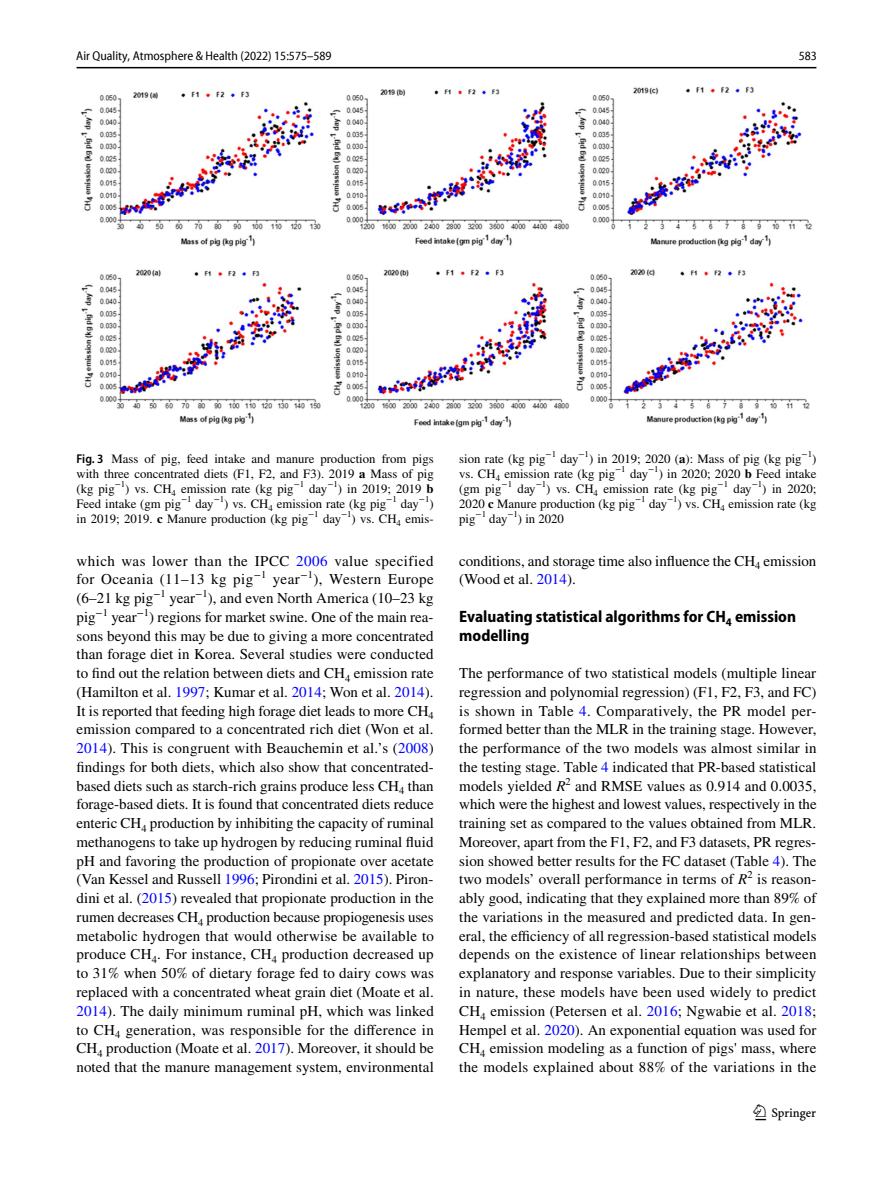
<style>
.page{position:relative;width:893px;height:1187px;background:#fff}
.page>*{position:absolute;margin:0;border:0;box-sizing:border-box;transform-origin:0 0}
.t1{font:22.5px "Springnew Regular 3";color:#000}
.t2{font:700 semi-condensed 16.5px/18.8px "Myriad Pro";color:#000}
.t3{font:15px/18.8px "STIX";letter-spacing:.005em;color:#000;text-align:justify}
.t4{font:12.75px/15px "STIX";color:#000;text-align:justify}
.t5{font:semi-condensed 12.75px "Myriad Pro Unic";color:#000}
.s1{font-family:"Myriad Pro";font-weight:600;font-stretch:semi-condensed}
.s2{font-weight:700}
.s3{color:#00f}
.s4{font-style:italic}
</style>
<div class="page">
<hr style="left:77px;top:67px;width:739px;height:1px;background:#000">
<img style="left:81px;top:87px;width:731px;height:340px">
<p class="t5" style="left:76px;top:51px;width:257px">Air Quality, Atmosphere &amp; Health (2022) 15:575–589</p>
<p class="t5" style="left:799px;top:51px;width:20px">583</p>
<p class="t4" style="left:77px;top:451px;width:359px"><span class="s1">Fig. 3</span> Mass of pig, feed intake and manure production from pigs with three concentrated diets (F1, F2, and F3). 2019 <span class="s2">a</span> Mass of pig (kg pig<sup>−1</sup>) vs. CH<sub>4</sub> emission rate (kg pig<sup>−1</sup> day<sup>−1</sup>) in 2019; 2019 <span class="s2">b </span>Feed intake (gm pig<sup>−1</sup> day<sup>−1</sup>) vs. CH<sub>4</sub> emission rate (kg pig<sup>−1</sup> day<sup>−1</sup>) in 2019; 2019. <span class="s2">c</span> Manure production (kg pig<sup>−1</sup> day<sup>−1</sup>) vs. CH<sub>4</sub> emis-</p>
<p class="t4" style="left:459px;top:451px;width:359px">sion rate (kg pig<sup>−1</sup> day<sup>−1</sup>) in 2019; 2020 (<span class="s2">a</span>): Mass of pig (kg pig<sup>−1</sup>) vs. CH<sub>4</sub> emission rate (kg pig<sup>−1</sup> day<sup>−1</sup>) in 2020; 2020 <span class="s2">b</span> Feed intake (gm pig<sup>−1</sup> day<sup>−1</sup>) vs. CH<sub>4</sub> emission rate (kg pig<sup>−1</sup> day<sup>−1</sup>) in 2020; 2020 <span class="s2">c</span> Manure production (kg pig<sup>−1</sup> day<sup>−1</sup>) vs. CH<sub>4</sub> emission rate (kg pig<sup>−1</sup> day<sup>−1</sup>) in 2020</p>
<p class="t3" style="left:77px;top:552px;width:359px">which was lower than the IPCC <span class="s3">2006</span> value specified for Oceania (11–13 kg pig<sup>−1</sup> year<sup>−1</sup>), Western Europe (6–21 kg pig<sup>−1</sup> year<sup>−1</sup>), and even North America (10–23 kg pig<sup>−1</sup> year<sup>−1</sup>) regions for market swine. One of the main rea&shy;sons beyond this may be due to giving a more concentrated than forage diet in Korea. Several studies were conducted to find out the relation between diets and CH<sub>4</sub> emission rate (Hamilton et al. <span class="s3">1997</span>; Kumar et al. <span class="s3">2014</span>; Won et al. <span class="s3">2014</span>).<br>It is reported that feeding high forage diet leads to more CH<sub>4 </sub>emission compared to a concentrated rich diet (Won et al.<br><span class="s3">2014</span>). This is congruent with Beauchemin et al.’s (<span class="s3">2008</span>) findings for both diets, which also show that concentrated&shy;based diets such as starch-rich grains produce less CH<sub>4</sub> than forage-based diets. It is found that concentrated diets reduce enteric CH<sub>4</sub> production by inhibiting the capacity of ruminal methanogens to take up hydrogen by reducing ruminal fluid pH and favoring the production of propionate over acetate (Van Kessel and Russell <span class="s3">1996</span>; Pirondini et al. <span class="s3">2015</span>). Piron&shy;dini et al. (<span class="s3">2015</span>) revealed that propionate production in the rumen decreases CH<sub>4</sub> production because propiogenesis uses metabolic hydrogen that would otherwise be available to produce CH<sub>4</sub>. For instance, CH<sub>4</sub> production decreased up to 31% when 50% of dietary forage fed to dairy cows was replaced with a concentrated wheat grain diet (Moate et al.<br><span class="s3">2014</span>). The daily minimum ruminal pH, which was linked to CH<sub>4</sub> generation, was responsible for the difference in CH<sub>4</sub> production (Moate et al. <span class="s3">2017</span>). Moreover, it should be noted that the manure management system, environmental</p>
<p class="t3" style="left:459px;top:552px;width:359px">conditions, and storage time also influence the CH<sub>4</sub> emission (Wood et al. <span class="s3">2014</span>).</p>
<p class="t2" style="left:459px;top:607px;width:338px">Evaluating statistical algorithms for CH<sub>4</sub> emission modelling</p>
<p class="t3" style="left:459px;top:664px;width:359px">The performance of two statistical models (multiple linear regression and polynomial regression) (F1, F2, F3, and FC) is shown in Table <span class="s3">4</span>. Comparatively, the PR model per&shy;formed better than the MLR in the training stage. However, the performance of the two models was almost similar in the testing stage. Table <span class="s3">4</span> indicated that PR-based statistical models yielded <span class="s4">R</span><sup>2</sup> and RMSE values as 0.914 and 0.0035, which were the highest and lowest values, respectively in the training set as compared to the values obtained from MLR.<br>Moreover, apart from the F1, F2, and F3 datasets, PR regres&shy;sion showed better results for the FC dataset (Table <span class="s3">4</span>). The two models’ overall performance in terms of <span class="s4">R</span><sup>2</sup> is reason&shy;ably good, indicating that they explained more than 89% of the variations in the measured and predicted data. In gen&shy;eral, the efficiency of all regression-based statistical models depends on the existence of linear relationships between explanatory and response variables. Due to their simplicity in nature, these models have been used widely to predict CH<sub>4</sub> emission (Petersen et al. <span class="s3">2016</span>; Ngwabie et al. <span class="s3">2018</span>; Hempel et al. <span class="s3">2020</span>). An exponential equation was used for CH<sub>4</sub> emission modeling as a function of pigs' mass, where the models explained about 88% of the variations in the</p>
<h1 class="t1" style="left:755px;top:1104px;width:62px">1 3</h1>
</div>
